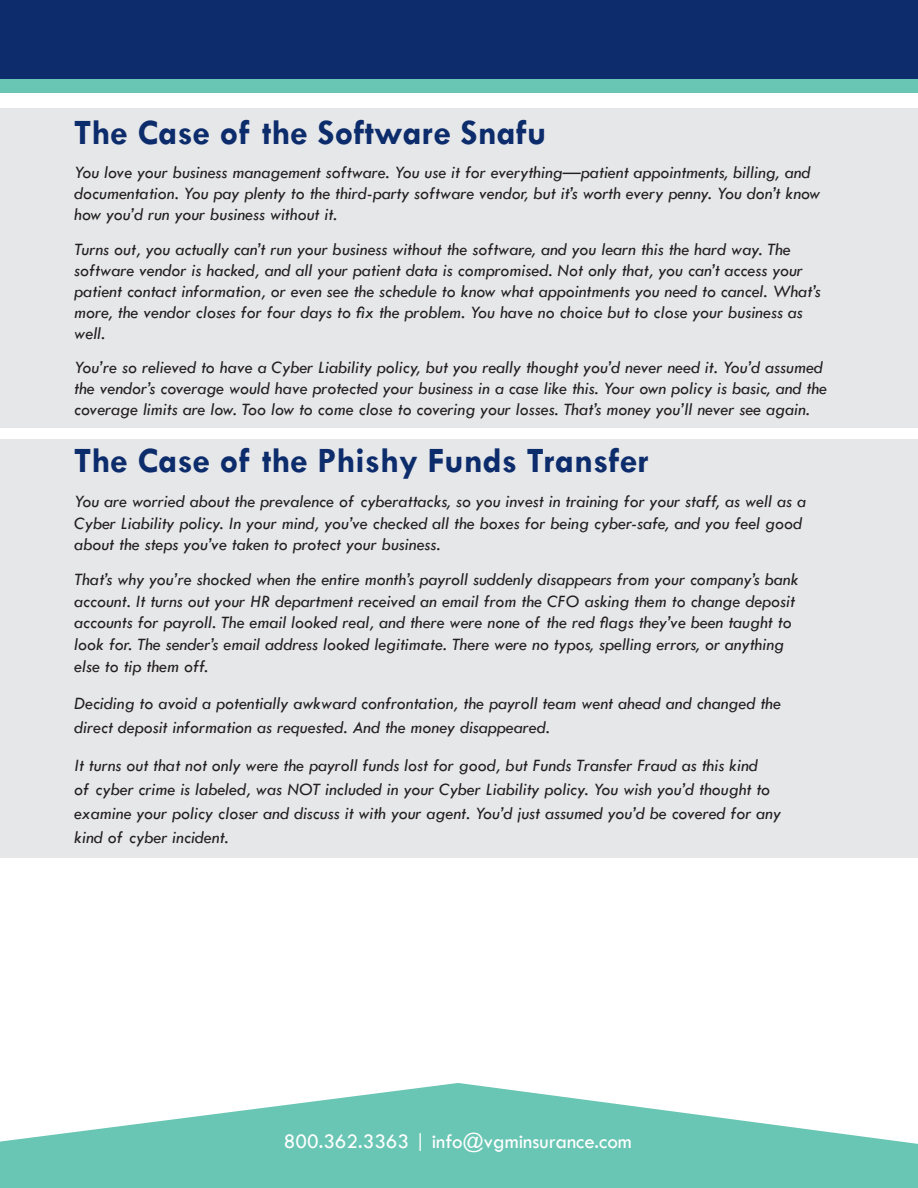
<style>
.page{position:relative;width:918px;height:1188px;background:#fff}
.page>*{position:absolute;margin:0;border:0;box-sizing:border-box;transform-origin:0 0}
.t1{font:700 36px "Tw Cen";color:#0d2c6c}
.t2{font:21px "Tw Cen";color:#fff}
.t3{font:italic 18px/21px "Tw Cen";color:#231f20}
</style>
<div class="page">
<div style="left:0;top:440px;width:918px;height:418px;background:#e6e7e8"></div>
<div style="left:0;top:108px;width:918px;height:320px;background:#e6e7e8"></div>
<svg style="left:0;top:1083px;width:918px;height:105px;fill:#6ac6b4"></svg>
<div style="left:0;top:0;width:918px;height:92px;background:#69c6b4"></div>
<div style="left:0;top:0;width:918px;height:79px;background:#0d2c6c"></div>
<p class="t1" style="left:74px;top:111px;width:473px">The Case of the Software Snafu</p>
<p class="t3" style="left:74px;top:162px;width:747px">You love your business management software. You use it for everything—patient appointments, billing, and documentation. You pay plenty to the third-party software vendor, but it’s worth every penny. You don’t know how you’d run your business without it.</p>
<p class="t3" style="left:74px;top:238px;width:748px">Turns out, you actually can’t run your business without the software, and you learn this the hard way. The software vendor is hacked, and all your patient data is compromised. Not only that, you can’t access your patient contact information, or even see the schedule to know what appointments you need to cancel. What’s more, the vendor closes for four days to fix the problem. You have no choice but to close your business as well.</p>
<p class="t3" style="left:74px;top:357px;width:754px">You’re so relieved to have a Cyber Liability policy, but you really thought you’d never need it. You’d assumed the vendor’s coverage would have protected your business in a case like this. Your own policy is basic, and the coverage limits are low. Too low to come close to covering your losses. That’s money you’ll never see again.</p>
<p class="t1" style="left:74px;top:439px;width:576px">The Case of the Phishy Funds Transfer</p>
<p class="t3" style="left:74px;top:490px;width:733px;line-height:21.6px">You are worried about the prevalence of cyberattacks, so you invest in training for your staff, as well as a<br>Cyber Liability policy. In your mind, you’ve checked all the boxes for being cyber-safe, and you feel good about the steps you’ve taken to protect your business.</p>
<p class="t3" style="left:74px;top:569px;width:726px;line-height:21.6px">That’s why you’re shocked when the entire month’s payroll suddenly disappears from your company’s bank account. It turns out your HR department received an email from the CFO asking them to change deposit accounts for payroll. The email looked real, and there were none of the red flags they’ve been taught to look for. The sender’s email address looked legitimate. There were no typos, spelling errors, or anything else to tip them off.</p>
<p class="t3" style="left:74px;top:691px;width:708px;line-height:24px">Deciding to avoid a potentially awkward confrontation, the payroll team went ahead and changed the direct deposit information as requested. And the money disappeared.</p>
<p class="t3" style="left:74px;top:753px;width:708px;line-height:24px">It turns out that not only were the payroll funds lost for good, but Funds Transfer Fraud as this kind<br>of cyber crime is labeled, was NOT included in your Cyber Liability policy. You wish you’d thought to examine your policy closer and discuss it with your agent. You’d just assumed you’d be covered for any kind of cyber incident.</p>
<p class="t2" style="left:284px;top:1128px;width:349px">800.362.3363 | info@vgminsurance.com</p>
</div>
